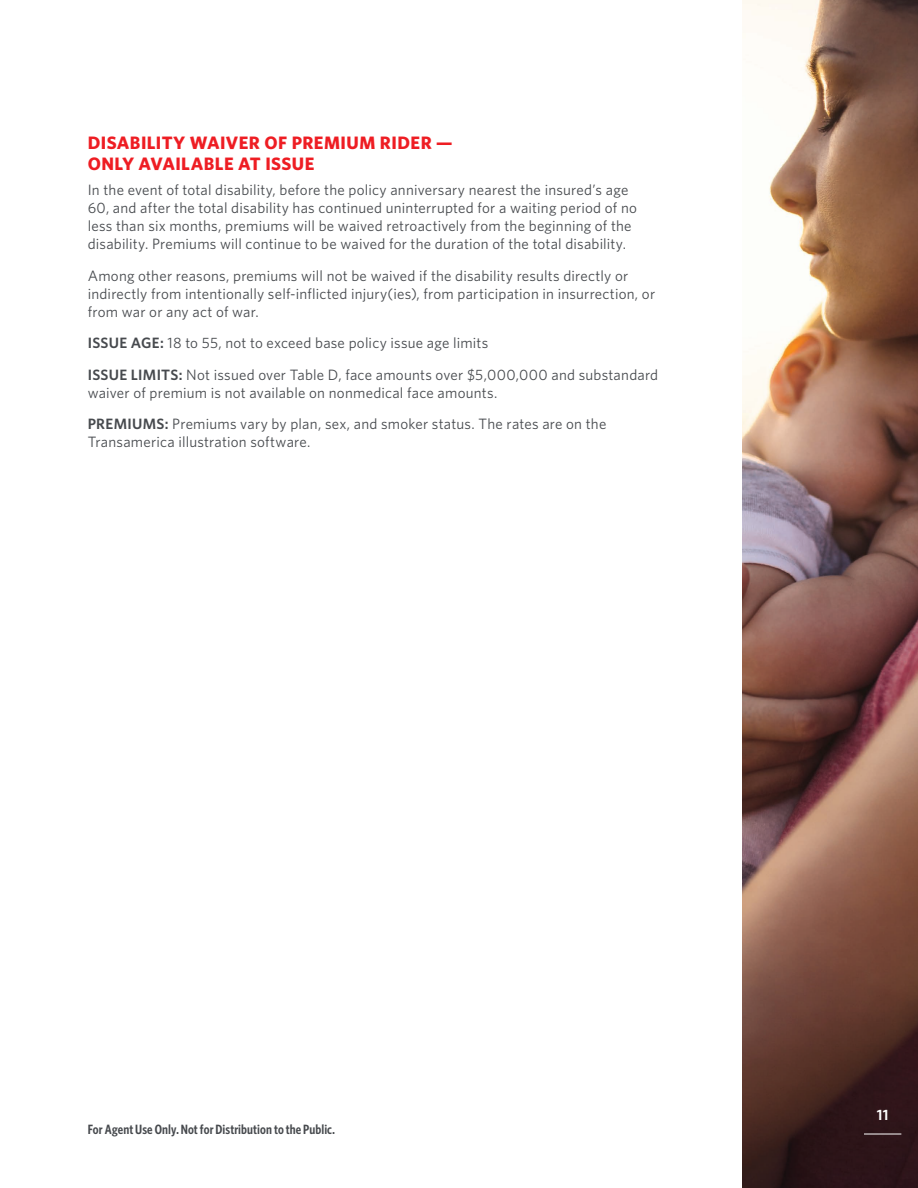
<style>
.page{position:relative;width:918px;height:1188px;background:#fff}
.page>*{position:absolute;margin:0;border:0;box-sizing:border-box;transform-origin:0 0}
.t1{font:700 18px/21px "Whitney";letter-spacing:.025em;color:#ee1d23}
.t2{font:15px/18px "Whitney";letter-spacing:.01em;color:#474a4e}
.t3{font:600 15px "Whitney";color:#fff}
.t4{font:600 13.5px "Whitney Condensed";letter-spacing:.01em;color:#474a4e}
.s1{font-weight:600}
</style>
<div class="page">
<img style="left:742px;top:0;width:176px;height:1188px">
<hr style="left:864px;top:1134px;width:37px;height:1px;background:#fff">
<p class="t1" style="left:88px;top:132px;width:366px">DISABILITY WAIVER OF PREMIUM RIDER —<br>ONLY AVAILABLE AT ISSUE</p>
<p class="t2" style="left:88px;top:181px;width:551px">In the event of total disability, before the policy anniversary nearest the insured’s age 60, and after the total disability has continued uninterrupted for a waiting period of no less than six months, premiums will be waived retroactively from the beginning of the disability. Premiums will continue to be waived for the duration of the total disability.</p>
<p class="t2" style="left:88px;top:266px;width:569px">Among other reasons, premiums will not be waived if the disability results directly or indirectly from intentionally self-inflicted injury(ies), from participation in insurrection, or from war or any act of war.</p>
<p class="t2" style="left:88px;top:327px;width:572px;line-height:31.5px"><span class="s1">ISSUE AGE:</span> 18 to 55, not to exceed base policy issue age limits<br><span class="s1">ISSUE LIMITS:</span> Not issued over Table D, face amounts over $5,000,000 and substandard</p>
<p class="t2" style="left:88px;top:376px;width:520px;line-height:31.5px">waiver of premium is not available on nonmedical face amounts.<br><span class="s1">PREMIUMS:</span> Premiums vary by plan, sex, and smoker status. The rates are on the</p>
<p class="t2" style="left:88px;top:433px;width:224px">Transamerica illustration software.</p>
<p class="t4" style="left:88px;top:1120px;width:249px">For Agent Use Only. Not for Distribution to the Public.</p>
<p class="t3" style="left:877px;top:1105px;width:13px">11</p>
</div>
